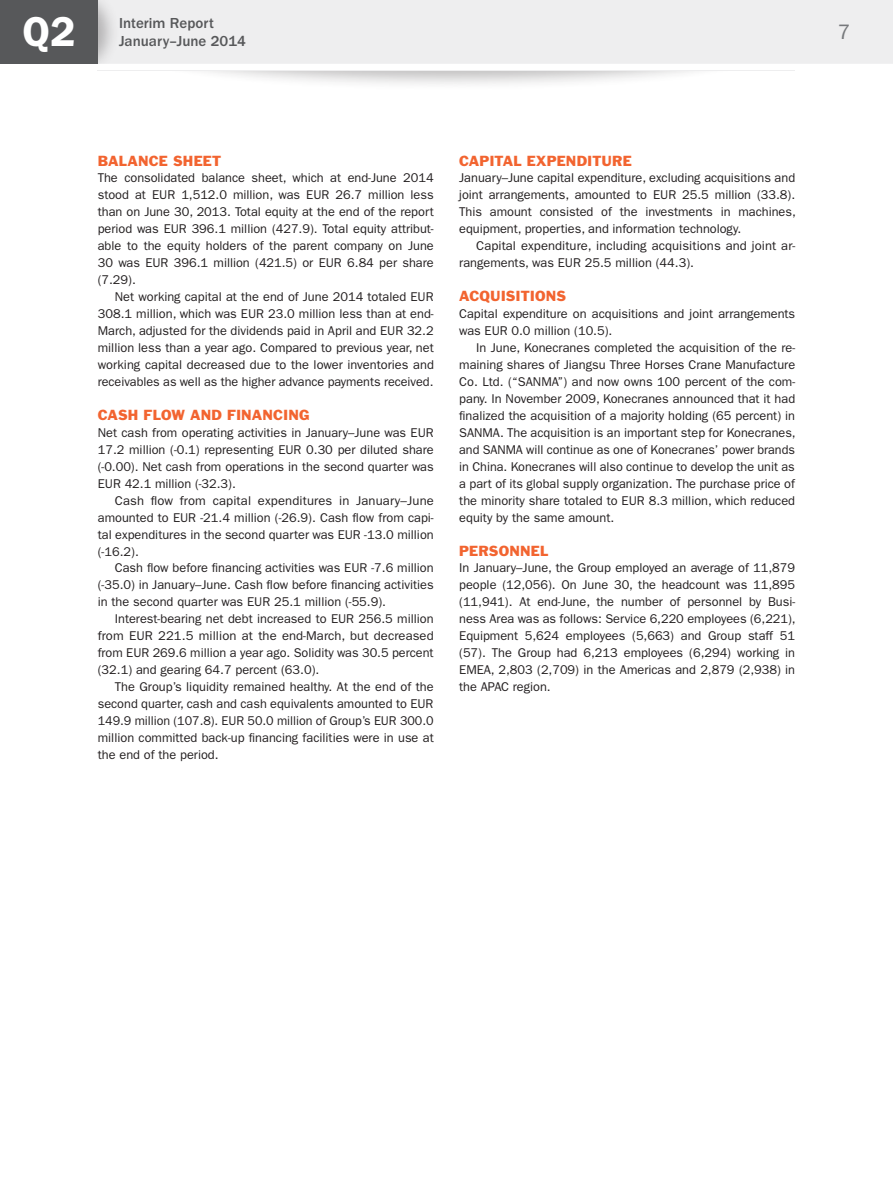
<style>
.page{position:relative;width:893px;height:1191px;background:#fff}
.page>*{position:absolute;margin:0;border:0;box-sizing:border-box;transform-origin:0 0}
.t1{font:600 42px "ITC Franklin Gothic Std";color:#fff}
.t2{font:21px "ITC Franklin Gothic Std";color:#76787b}
.t3{font:500 15px/18px "ITC Franklin Gothic Std";color:#57585a}
.t4{font:13.5px "Franklin Gothic Std";letter-spacing:.01em;color:#f26430}
.p_base_indent{font:12.75px/17px "ITC Franklin Gothic Std";color:#231f20;text-align:justify}
.P_1_base{font:12.75px/17px "ITC Franklin Gothic Std";letter-spacing:-.005em;color:#231f20;text-align:justify}
</style>
<div class="page">
<div style="left:138px;top:3px;width:623px;height:88px;background:#231f20;opacity:.3"></div>
<div style="left:0;top:53px;width:893px;height:17px;background:#fff"></div>
<div style="left:120px;top:0;width:773px;height:64px;background:#eeeeef"></div>
<div style="left:98px;top:0;width:22px;height:64px;background:#231f20;opacity:.3"></div>
<div style="left:0;top:0;width:98px;height:64px;background:#57585a"></div>
<h1 class="t1" style="left:22px;top:7px;width:54px">Q2</h1>
<p class="t3" style="left:119px;top:14px;width:129px">Interim Report<br>January–June 2014</p>
<p class="t4" style="left:98px;top:152px;width:125px">BALANCE SHEET</p>
<p class="P_1_base" style="left:98px;top:170px;width:337px">The consolidated balance sheet, which at end-June 2014 stood at EUR 1,512.0 million, was EUR 26.7 million less than on June 30, 2013. Total equity at the end of the report period was EUR 396.1 million (427.9). Total equity attribut&shy;able to the equity holders of the parent company on June 30 was EUR 396.1 million (421.5) or EUR 6.84 per share (7.29).</p>
<p class="p_base_indent" style="left:98px;top:288px;width:338px;text-indent:17px">Net working capital at the end of June 2014 totaled EUR 308.1 million, which was EUR 23.0 million less than at end-March, adjusted for the dividends paid in April and EUR 32.2 million less than a year ago. Compared to previous year, net working capital decreased due to the lower inventories and receivables as well as the higher advance payments received.</p>
<p class="t4" style="left:98px;top:406px;width:213px">CASH FLOW AND FINANCING</p>
<p class="P_1_base" style="left:98px;top:424px;width:337px">Net cash from operating activities in January–June was EUR 17.2 million (-0.1) representing EUR 0.30 per diluted share (-0.00). Net cash from operations in the second quarter was EUR 42.1 million (-32.3).</p>
<p class="p_base_indent" style="left:98px;top:492px;width:338px;text-indent:17px">Cash flow from capital expenditures in January–June amounted to EUR -21.4 million (-26.9). Cash flow from capi&shy;tal expenditures in the second quarter was EUR -13.0 million (-16.2).</p>
<p class="p_base_indent" style="left:98px;top:560px;width:337px;text-indent:17px">Cash flow before financing activities was EUR -7.6 million (-35.0) in January–June. Cash flow before financing activities in the second quarter was EUR 25.1 million (-55.9).</p>
<p class="p_base_indent" style="left:98px;top:610px;width:337px;text-indent:17px">Interest-bearing net debt increased to EUR 256.5 million from EUR 221.5 million at the end-March, but decreased from EUR 269.6 million a year ago. Solidity was 30.5 percent (32.1) and gearing 64.7 percent (63.0).</p>
<p class="p_base_indent" style="left:98px;top:678px;width:337px;text-indent:17px">The Group’s liquidity remained healthy. At the end of the second quarter, cash and cash equivalents amounted to EUR 149.9 million (107.8). EUR 50.0 million of Group’s EUR 300.0 million committed back-up financing facilities were in use at the end of the period.</p>
<p class="t4" style="left:459px;top:152px;width:174px">CAPITAL EXPENDITURE</p>
<p class="P_1_base" style="left:459px;top:170px;width:338px">January–June capital expenditure, excluding acquisitions and joint arrangements, amounted to EUR 25.5 million (33.8).<br>This amount consisted of the investments in machines, equipment, properties, and information technology.</p>
<p class="p_base_indent" style="left:459px;top:238px;width:337px;text-indent:17px">Capital expenditure, including acquisitions and joint ar&shy;rangements, was EUR 25.5 million (44.3).</p>
<p class="t4" style="left:459px;top:287px;width:108px">ACQUISITIONS</p>
<p class="P_1_base" style="left:459px;top:305px;width:337px">Capital expenditure on acquisitions and joint arrangements was EUR 0.0 million (10.5).</p>
<p class="p_base_indent" style="left:459px;top:339px;width:338px;text-indent:17px">In June, Konecranes completed the acquisition of the re&shy;maining shares of Jiangsu Three Horses Crane Manufacture Co. Ltd. (“SANMA”) and now owns 100 percent of the com&shy;pany. In November 2009, Konecranes announced that it had finalized the acquisition of a majority holding (65 percent) in SANMA. The acquisition is an important step for Konecranes, and SANMA will continue as one of Konecranes’ power brands in China. Konecranes will also continue to develop the unit as a part of its global supply organization. The purchase price of the minority share totaled to EUR 8.3 million, which reduced equity by the same amount.</p>
<p class="t4" style="left:459px;top:542px;width:91px">PERSONNEL</p>
<p class="P_1_base" style="left:459px;top:560px;width:338px">In January–June, the Group employed an average of 11,879 people (12,056). On June 30, the headcount was 11,895 (11,941). At end-June, the number of personnel by Busi&shy;ness Area was as follows: Service 6,220 employees (6,221), Equipment 5,624 employees (5,663) and Group staff 51 (57). The Group had 6,213 employees (6,294) working in EMEA, 2,803 (2,709) in the Americas and 2,879 (2,938) in the APAC region.</p>
<h2 class="t2" style="left:838px;top:20px;width:14px">7</h2>
</div>
